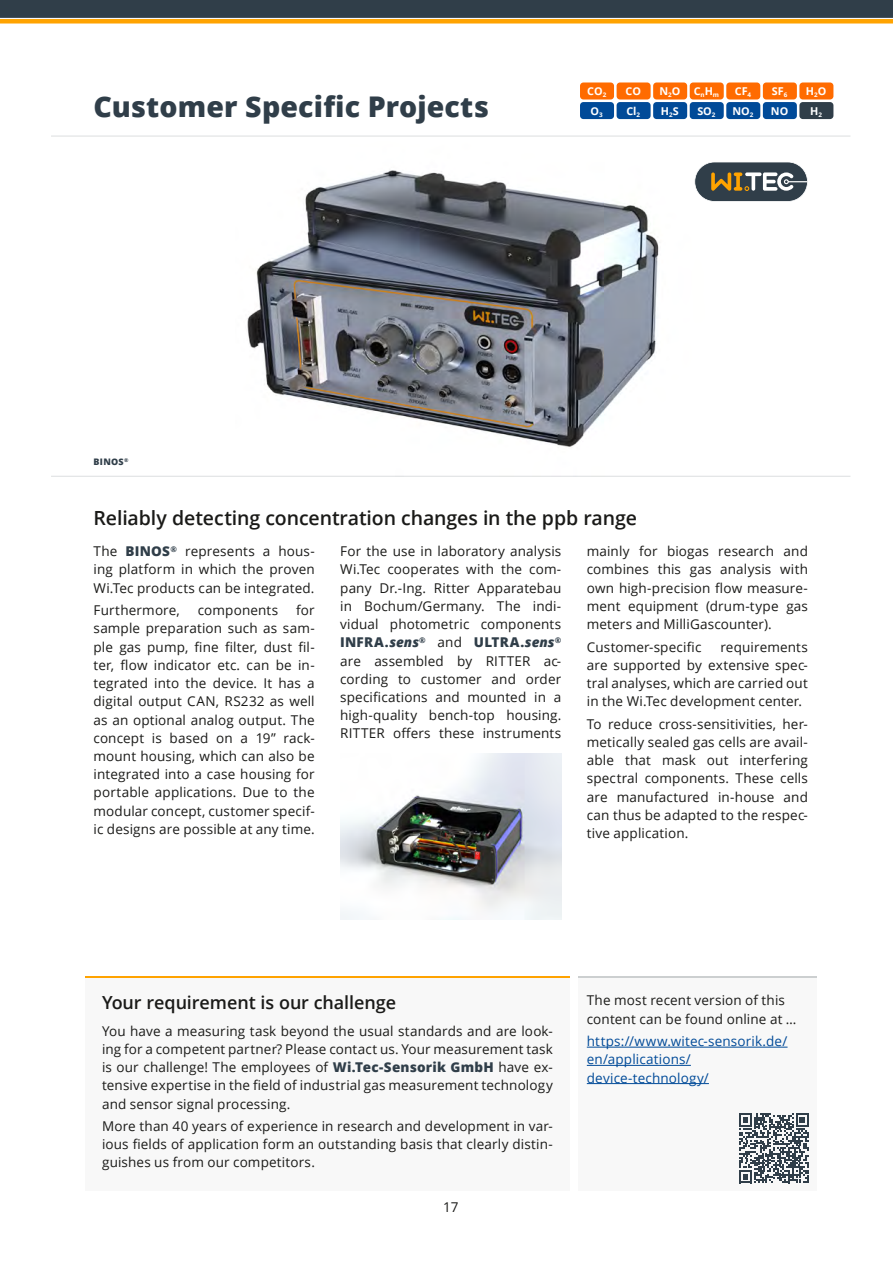
<style>
.page{position:relative;width:893px;height:1263px;background:#fff}
.page>*{position:absolute;margin:0;border:0;box-sizing:border-box;transform-origin:0 0}
.Produktname{font:800 28.5px "Open Sans";letter-spacing:.005em;color:#303e49}
.Kleine_Überschrift{font:600 19.5px "Open Sans";letter-spacing:-.005em;color:#1a1a18}
.Kleine_Überschrift__box{font:600 18px "Open Sans";letter-spacing:-.005em;color:#1a1a18}
.Fliesstext_EN{font:13.5px/18.3px "Open Sans";letter-spacing:.01em;color:#1a1a18;text-align:justify}
.QR-info__bigger{font:13.5px/18.3px "Open Sans";letter-spacing:.01em;color:#004a98}
.QR-info__bigger-2{font:13.5px/18.1px "Open Sans";letter-spacing:.01em;color:#1a1a18}
.Gase__weiss{font:700 10.8px "Open Sans";color:#fff}
.Fusszeile{font:800 9px "Open Sans";letter-spacing:.03em;color:#303e49}
.s1{font-weight:800;color:#303e49}
.s2{font-weight:800;font-style:italic;color:#303e49}
</style>
<div class="page">
<div style="left:85px;top:978px;width:485px;height:213px;background:#f8f8f8"></div>
<div style="left:578px;top:978px;width:238px;height:213px;background:#f8f8f8"></div>
<img style="left:247px;top:170px;width:412px;height:306px">
<img style="left:340px;top:754px;width:221px;height:165px">
<div style="left:0;top:0;width:893px;height:18px;background:#303e49"></div>
<div style="left:0;top:19px;width:893px;height:5px;background:#ffa300"></div>
<hr style="left:0;top:18px;width:893px;height:1px;background:#f9f9f9">
<hr style="left:51px;top:136px;width:799px;height:1px;background:#e0e2e3">
<hr style="left:51px;top:476px;width:799px;height:1px;background:#e0e2e3">
<svg style="left:694px;top:162px;width:114px;height:40px"></svg>
<div style="left:580px;top:82px;width:34px;height:17px;background:#ff6b00;border-radius:3px"></div>
<div style="left:617px;top:82px;width:34px;height:17px;background:#ff6b00;border-radius:3px"></div>
<div style="left:653px;top:82px;width:34px;height:17px;background:#ff6b00;border-radius:3px"></div>
<div style="left:690px;top:82px;width:34px;height:17px;background:#ff6b00;border-radius:3px"></div>
<div style="left:726px;top:82px;width:34px;height:17px;background:#ff6b00;border-radius:3px"></div>
<div style="left:763px;top:82px;width:34px;height:17px;background:#ff6b00;border-radius:3px"></div>
<div style="left:799px;top:82px;width:34px;height:17px;background:#ff6b00;border-radius:3px"></div>
<hr style="left:587px;top:1047px;width:200px;height:1px;background:#004a98">
<hr style="left:587px;top:1065px;width:104px;height:1px;background:#004a98">
<hr style="left:587px;top:1083px;width:122px;height:1px;background:#004a98">
<svg style="left:739px;top:1113px;width:70px;height:70px"></svg>
<div style="left:580px;top:102px;width:34px;height:17px;background:#004a98;border-radius:3px"></div>
<div style="left:617px;top:102px;width:34px;height:17px;background:#004a98;border-radius:3px"></div>
<div style="left:653px;top:102px;width:34px;height:17px;background:#004a98;border-radius:3px"></div>
<div style="left:690px;top:102px;width:34px;height:17px;background:#004a98;border-radius:3px"></div>
<div style="left:726px;top:102px;width:34px;height:17px;background:#004a98;border-radius:3px"></div>
<div style="left:763px;top:102px;width:34px;height:17px;background:#004a98;border-radius:3px"></div>
<div style="left:799px;top:102px;width:34px;height:17px;background:#303e49;border-radius:3px"></div>
<hr style="left:85px;top:977px;width:485px;height:1px;background:#ffa300">
<hr style="left:578px;top:977px;width:238px;height:1px;background:#cccfd0">
<p class="Produktname" style="left:94px;top:85px;width:397px">Customer Specific Projects</p>
<p class="Gase__weiss" style="left:587px;top:84px;width:21px">CO<sub>2</sub></p>
<p class="Gase__weiss" style="left:625px;top:84px;width:17px">CO</p>
<p class="Gase__weiss" style="left:659px;top:84px;width:22px">N<sub>2</sub>O</p>
<p class="Gase__weiss" style="left:694px;top:84px;width:27px">C<sub>n</sub>H<sub>m</sub></p>
<p class="Gase__weiss" style="left:735px;top:84px;width:18px">CF<sub>4</sub></p>
<p class="Gase__weiss" style="left:772px;top:84px;width:17px">SF<sub>6</sub></p>
<p class="Gase__weiss" style="left:806px;top:84px;width:22px">H<sub>2</sub>O</p>
<p class="Gase__weiss" style="left:591px;top:103px;width:14px">O<sub>3</sub></p>
<p class="Gase__weiss" style="left:626px;top:103px;width:15px">Cl<sub>2</sub></p>
<p class="Gase__weiss" style="left:661px;top:103px;width:19px">H<sub>2</sub>S</p>
<p class="Gase__weiss" style="left:697px;top:103px;width:20px">SO<sub>2</sub></p>
<p class="Gase__weiss" style="left:732px;top:103px;width:22px">NO<sub>2</sub></p>
<p class="Gase__weiss" style="left:771px;top:103px;width:19px">NO</p>
<p class="Gase__weiss" style="left:810px;top:103px;width:13px">H<sub>2</sub></p>
<p class="Fusszeile" style="left:94px;top:455px;width:37px">BINOS<sup>®</sup></p>
<p class="Kleine_Überschrift" style="left:94px;top:505px;width:545px">Reliably detecting concentration changes in the ppb range</p>
<p class="Fliesstext_EN" style="left:94px;top:542px;width:223px">The <span class="s1">BINOS</span><sup>®</sup> represents a hous&shy;ing platform in which the proven Wi.Tec products can be integrated.</p>
<p class="Fliesstext_EN" style="left:94px;top:601px;width:88px">Furthermore,</p>
<p class="Fliesstext_EN" style="left:198px;top:601px;width:82px">components</p>
<p class="Fliesstext_EN" style="left:340px;top:542px;width:223px">For the use in laboratory analysis Wi.Tec cooperates with the com&shy;pany Dr.-Ing. Ritter Apparatebau in Bochum/Germany. The indi&shy;vidual photometric components <span class="s1">INFRA.</span><span class="s2">sens</span><sup>®</sup> and <span class="s1">ULTRA.</span><span class="s2">sens</span><sup>® </sup>are assembled by RITTER ac&shy;cording to customer and order specifications and mounted in a high-quality bench-top housing.<br>RITTER offers these instruments</p>
<p class="Fliesstext_EN" style="left:587px;top:542px;width:223px">mainly for biogas research and combines this gas analysis with own high-precision flow measure&shy;ment equipment (drum-type gas meters and MilliGascounter).</p>
<p class="Fliesstext_EN" style="left:94px;top:601px;width:223px;text-indent:203px">for sample preparation such as sam&shy;ple gas pump, fine filter, dust fil&shy;ter, flow indicator etc. can be in&shy;tegrated into the device. It has a digital output CAN, RS232 as well as an optional analog output. The concept is based on a 19” rack&shy;mount housing, which can also be integrated into a case housing for portable applications. Due to the modular concept, customer specif&shy;ic designs are possible at any time.</p>
<p class="Fliesstext_EN" style="left:587px;top:637px;width:116px">Customer-specific</p>
<p class="Fliesstext_EN" style="left:587px;top:637px;width:223px;text-indent:134px">requirements are supported by extensive spec&shy;tral analyses, which are carried out in the Wi.Tec development center.</p>
<p class="Fliesstext_EN" style="left:587px;top:714px;width:223px">To reduce cross-sensitivities, her&shy;metically sealed gas cells are avail&shy;able that mask out interfering spectral components. These cells are manufactured in-house and can thus be adapted to the respec&shy;tive application.</p>
<p class="Kleine_Überschrift__box" style="left:102px;top:990px;width:295px">Your requirement is our challenge</p>
<p class="Fliesstext_EN" style="left:102px;top:1021px;width:452px">You have a measuring task beyond the usual standards and are look&shy;ing for a competent partner? Please contact us. Your measurement task is our challenge! The employees of <span class="s1">Wi.Tec-Sensorik GmbH</span> have ex&shy;tensive expertise in the field of industrial gas measurement technology and sensor signal processing.</p>
<p class="Fliesstext_EN" style="left:102px;top:1116px;width:452px">More than 40 years of experience in research and development in var&shy;ious fields of application form an outstanding basis that clearly distin&shy;guishes us from our competitors.</p>
<p class="Fliesstext_EN" style="left:443px;top:1197px;width:17px">17</p>
<p class="QR-info__bigger-2" style="left:587px;top:991px;width:211px">The most recent version of this content can be found online at …</p>
<p class="QR-info__bigger" style="left:587px;top:1032px;width:202px">https://www.witec-sensorik.de/ en/applications/ device-technology/</p>
</div>
